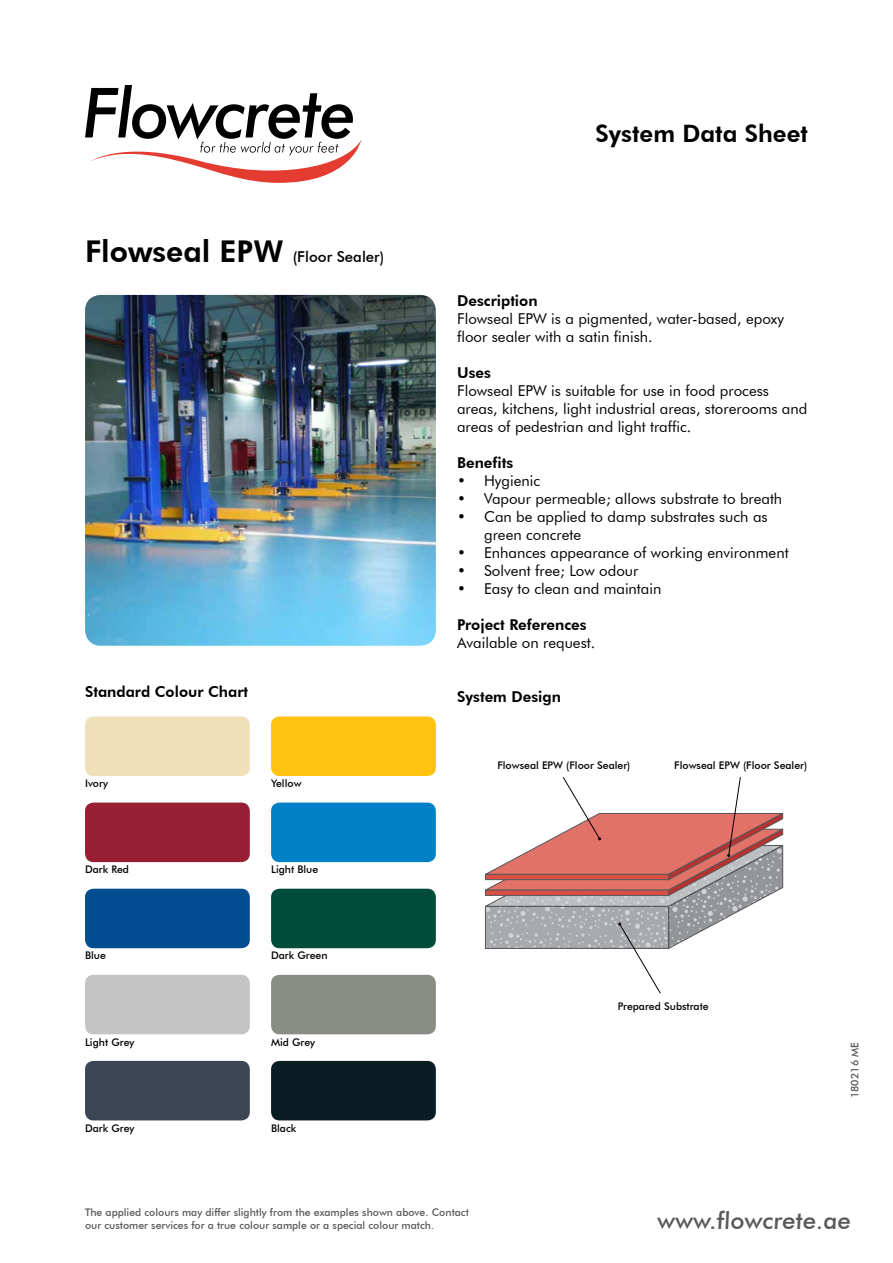
<style>
.page{position:relative;width:893px;height:1263px;background:#fff}
.page>*{position:absolute;margin:0;border:0;box-sizing:border-box;transform-origin:0 0}
.t1{font:500 24px "Futura BT";color:#58595b}
.t2{font:800 24px "Futura BT";color:#000}
.t3{font:15px/18px "Futura BT";color:#000}
.t4{font:800 15px "Futura BT";color:#000}
.t5{font:500 15px "Futura BT";color:#000}
.t6{font:500 10.5px/12.6px "Futura BT";color:#58595b}
.t7{font:500 10.5px "Futura BT";color:#000}
.s1{font-weight:800;font-size:30px}
</style>
<div class="page">
<svg style="left:85px;top:85px;width:276px;height:98px"></svg>
<img style="left:85px;top:295px;width:351px;height:351px">
<svg style="left:485px;top:777px;width:298px;height:217px"></svg>
<div style="left:271px;top:889px;width:165px;height:59px;background:#004c3a;border-radius:9px"></div>
<div style="left:85px;top:889px;width:165px;height:59px;background:#004e90;border-radius:9px"></div>
<div style="left:271px;top:716px;width:165px;height:60px;background:#ffc20e;border-radius:9px"></div>
<div style="left:85px;top:716px;width:165px;height:60px;background:#f1dfb8;border-radius:9px"></div>
<div style="left:85px;top:802px;width:165px;height:60px;background:#981e34;border-radius:9px"></div>
<div style="left:85px;top:975px;width:165px;height:59px;background:#c5c4c4;border-radius:9px"></div>
<div style="left:85px;top:1061px;width:165px;height:59px;background:#3c4553;border-radius:9px"></div>
<div style="left:271px;top:802px;width:165px;height:60px;background:#0080c6;border-radius:9px"></div>
<div style="left:271px;top:975px;width:165px;height:59px;background:#888d85;border-radius:9px"></div>
<div style="left:271px;top:1061px;width:165px;height:59px;background:#0a1c24;border-radius:9px"></div>
<p class="t5" style="left:85px;top:247px;width:301px"><span class="s1">Flowseal EPW</span> (Floor Sealer)</p>
<p class="t4" style="left:85px;top:683px;width:165px">Standard Colour Chart</p>
<p class="t7" style="left:85px;top:777px;width:24px">Ivory</p>
<p class="t7" style="left:271px;top:777px;width:32px">Yellow</p>
<p class="t7" style="left:85px;top:863px;width:45px">Dark Red</p>
<p class="t7" style="left:271px;top:863px;width:49px">Light Blue</p>
<p class="t7" style="left:85px;top:949px;width:22px">Blue</p>
<p class="t7" style="left:271px;top:949px;width:58px">Dark Green</p>
<p class="t7" style="left:85px;top:1035px;width:51px">Light Grey</p>
<p class="t7" style="left:85px;top:1121px;width:51px">Dark Grey</p>
<p class="t7" style="left:271px;top:1035px;width:46px">Mid Grey</p>
<p class="t7" style="left:271px;top:1121px;width:27px">Black</p>
<h1 class="t2" style="left:595px;top:118px;width:214px">System Data Sheet</h1>
<p class="t4" style="left:457px;top:292px;width:82px">Description</p>
<p class="t3" style="left:457px;top:310px;width:328px">Flowseal EPW is a pigmented, water-based, epoxy floor sealer with a satin finish.</p>
<p class="t4" style="left:457px;top:364px;width:35px">Uses</p>
<p class="t3" style="left:457px;top:382px;width:352px">Flowseal EPW is suitable for use in food process areas, kitchens, light industrial areas, storerooms and areas of pedestrian and light traffic.</p>
<p class="t4" style="left:457px;top:454px;width:58px">Benefits</p>
<p class="t3" style="left:457px;top:472px;width:85px">• Hygienic</p>
<p class="t3" style="left:457px;top:490px;width:327px">• Vapour permeable; allows substrate to breath</p>
<p class="t3" style="left:484px;top:508px;width:285px;text-indent:-27px">• Can be applied to damp substrates such as green concrete</p>
<p class="t3" style="left:457px;top:544px;width:333px">• Enhances appearance of working environment</p>
<p class="t3" style="left:457px;top:562px;width:183px">• Solvent free; Low odour</p>
<p class="t3" style="left:457px;top:580px;width:206px">• Easy to clean and maintain</p>
<p class="t4" style="left:457px;top:616px;width:131px">Project References</p>
<p class="t3" style="left:457px;top:634px;width:139px">Available on request.</p>
<p class="t4" style="left:457px;top:688px;width:105px">System Design</p>
<p class="t7" style="left:497px;top:759px;width:135px">Flowseal EPW (Floor Sealer)</p>
<p class="t7" style="left:674px;top:759px;width:135px">Flowseal EPW (Floor Sealer)</p>
<p class="t7" style="left:618px;top:999px;width:93px">Prepared Substrate</p>
<p class="t6" style="left:848px;top:1098px;width:57px;rotate:-90deg">180216 ME</p>
<p class="t6" style="left:85px;top:1206px;width:385px">The applied colours may differ slightly from the examples shown above. Contact our customer services for a true colour sample or a special colour match.</p>
<h1 class="t1" style="left:657px;top:1206px;width:197px">www.flowcrete.ae</h1>
</div>
